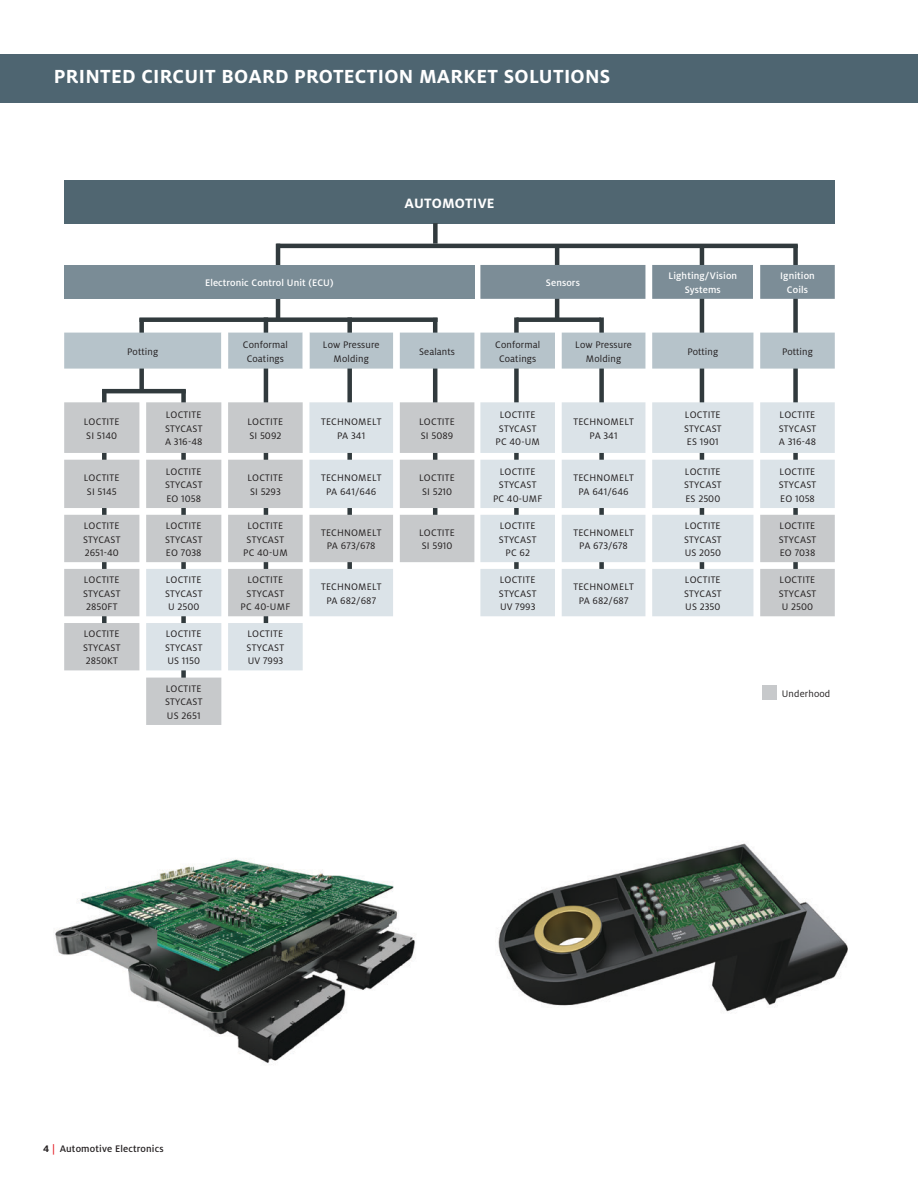
<style>
.page{position:relative;width:918px;height:1188px;background:#fff}
.page>*{position:absolute;margin:0;border:0;box-sizing:border-box;transform-origin:0 0}
.Grey_Subheader{font:700 21px "Henkel Milo";letter-spacing:.015em;color:#fff}
.Table_Header{font:700 15px "Henkel Milo";letter-spacing:.01em;color:#fff}
.TableBody{font:10.5px/13.5px "Henkel Milo";letter-spacing:.02em;color:#231f20}
.TableBody-2{font:500 10.5px/13.5px "Henkel Milo";letter-spacing:.01em;color:#fff;text-align:center}
.t1{font:500 10.5px "Henkel Milo";letter-spacing:.015em;color:#231f20}
.Left_Hand_Numbering{font:700 10.5px "Henkel Milo";color:#231f20}
.s1{font-weight:500;color:#e31e26}
</style>
<div class="page">
<div style="left:0;top:54px;width:918px;height:49px;background:#4e6571"></div>
<div style="left:793px;top:245px;width:5px;height:351px;background:#313a3d"></div>
<div style="left:64px;top:180px;width:771px;height:44px;background:#506671"></div>
<svg style="left:64px;top:243px;width:696px;height:159px"></svg>
<div style="left:64px;top:265px;width:410px;height:34px;background:#7a8c96"></div>
<div style="left:480px;top:265px;width:355px;height:34px;background:#7c8d97"></div>
<div style="left:753px;top:265px;width:7px;height:34px;background:#fff"></div>
<svg style="left:64px;top:333px;width:771px;height:36px;background:#bac6cd"></svg>
<svg style="left:64px;top:402px;width:713px;height:323px"></svg>
<svg style="left:146px;top:402px;width:689px;height:268px"></svg>
<svg style="left:480px;top:515px;width:273px;height:47px;background:#dde4e9"></svg>
<div style="left:433px;top:223px;width:5px;height:21px;background:#313a3d"></div>
<hr style="left:276px;top:244px;width:522px;height:4px;background:#313a3d">
<div style="left:139px;top:317px;width:299px;height:5px;background:#313a3d"></div>
<hr style="left:102px;top:389px;width:84px;height:4px;background:#313a3d">
<div style="left:516px;top:317px;width:85px;height:5px;background:#313a3d"></div>
<div style="left:763px;top:686px;width:14px;height:14px;background:#c7c9cb"></div>
<img style="left:498px;top:843px;width:350px;height:169px">
<img style="left:55px;top:859px;width:360px;height:205px">
<p class="Grey_Subheader" style="left:54px;top:64px;width:558px">PRINTED CIRCUIT BOARD PROTECTION MARKET SOLUTIONS</p>
<p class="Table_Header" style="left:404px;top:195px;width:92px">AUTOMOTIVE</p>
<p class="TableBody" style="left:127px;top:345px;width:32px">Potting</p>
<p class="TableBody-2" style="left:205px;top:276px;width:130px">Electronic Control Unit (ECU)</p>
<p class="TableBody-2" style="left:546px;top:276px;width:36px">Sensors</p>
<p class="TableBody-2" style="left:668px;top:269px;width:70px">Lighting/Vision<br>Systems</p>
<p class="TableBody-2" style="left:780px;top:269px;width:36px">Ignition</p>
<p class="TableBody-2" style="left:787px;top:283px;width:23px">Coils</p>
<p class="TableBody" style="left:243px;top:338px;width:46px">Conformal</p>
<p class="TableBody" style="left:247px;top:352px;width:39px">Coatings</p>
<p class="TableBody" style="left:323px;top:338px;width:58px;text-align:center">Low Pressure<br>Molding</p>
<p class="TableBody" style="left:419px;top:345px;width:37px">Sealants</p>
<p class="TableBody" style="left:495px;top:338px;width:46px">Conformal</p>
<p class="TableBody" style="left:499px;top:352px;width:39px">Coatings</p>
<p class="TableBody" style="left:575px;top:338px;width:58px;text-align:center">Low Pressure<br>Molding</p>
<p class="TableBody" style="left:687px;top:345px;width:32px">Potting</p>
<p class="TableBody" style="left:782px;top:345px;width:32px">Potting</p>
<p class="TableBody" style="left:84px;top:415px;width:37px">LOCTITE</p>
<p class="TableBody" style="left:86px;top:429px;width:32px">SI 5140</p>
<p class="TableBody" style="left:84px;top:471px;width:37px">LOCTITE</p>
<p class="TableBody" style="left:87px;top:485px;width:31px">SI 5145</p>
<p class="TableBody" style="left:166px;top:408px;width:37px">LOCTITE</p>
<p class="TableBody" style="left:165px;top:422px;width:39px">STYCAST<br>A 316-48</p>
<p class="TableBody" style="left:166px;top:465px;width:37px">LOCTITE</p>
<p class="TableBody" style="left:165px;top:478px;width:39px">STYCAST<br>EO 1058</p>
<p class="TableBody" style="left:248px;top:415px;width:37px">LOCTITE</p>
<p class="TableBody" style="left:249px;top:429px;width:33px">SI 5092</p>
<p class="TableBody" style="left:248px;top:471px;width:37px">LOCTITE</p>
<p class="TableBody" style="left:250px;top:485px;width:32px">SI 5293</p>
<p class="TableBody" style="left:321px;top:415px;width:62px">TECHNOMELT</p>
<p class="TableBody" style="left:337px;top:429px;width:29px">PA 341</p>
<p class="TableBody" style="left:321px;top:471px;width:62px">TECHNOMELT</p>
<p class="TableBody" style="left:326px;top:485px;width:52px">PA 641/646</p>
<p class="TableBody" style="left:419px;top:415px;width:37px">LOCTITE</p>
<p class="TableBody" style="left:421px;top:429px;width:34px">SI 5089</p>
<p class="TableBody" style="left:419px;top:471px;width:37px">LOCTITE</p>
<p class="TableBody" style="left:422px;top:485px;width:32px">SI 5210</p>
<p class="TableBody" style="left:500px;top:408px;width:37px">LOCTITE</p>
<p class="TableBody" style="left:499px;top:422px;width:39px">STYCAST</p>
<p class="TableBody" style="left:496px;top:435px;width:46px">PC 40-UM</p>
<p class="TableBody" style="left:500px;top:465px;width:37px">LOCTITE</p>
<p class="TableBody" style="left:499px;top:478px;width:39px">STYCAST</p>
<p class="TableBody" style="left:493px;top:492px;width:51px">PC 40-UMF</p>
<p class="TableBody" style="left:573px;top:415px;width:62px">TECHNOMELT</p>
<p class="TableBody" style="left:590px;top:429px;width:29px">PA 341</p>
<p class="TableBody" style="left:573px;top:471px;width:62px">TECHNOMELT</p>
<p class="TableBody" style="left:578px;top:485px;width:52px">PA 641/646</p>
<p class="TableBody" style="left:685px;top:408px;width:37px">LOCTITE</p>
<p class="TableBody" style="left:684px;top:422px;width:39px">STYCAST<br>ES 1901</p>
<p class="TableBody" style="left:685px;top:465px;width:37px">LOCTITE</p>
<p class="TableBody" style="left:684px;top:478px;width:39px">STYCAST<br>ES 2500</p>
<p class="TableBody" style="left:780px;top:408px;width:37px">LOCTITE</p>
<p class="TableBody" style="left:779px;top:422px;width:39px">STYCAST<br>A 316-48</p>
<p class="TableBody" style="left:780px;top:465px;width:37px">LOCTITE</p>
<p class="TableBody" style="left:779px;top:478px;width:39px">STYCAST<br>EO 1058</p>
<p class="TableBody" style="left:84px;top:519px;width:37px">LOCTITE</p>
<p class="TableBody" style="left:83px;top:533px;width:39px">STYCAST</p>
<p class="TableBody" style="left:85px;top:546px;width:36px">2651-40</p>
<p class="TableBody" style="left:166px;top:519px;width:37px">LOCTITE</p>
<p class="TableBody" style="left:165px;top:533px;width:39px">STYCAST</p>
<p class="TableBody" style="left:166px;top:546px;width:37px">EO 7038</p>
<p class="TableBody" style="left:248px;top:519px;width:37px">LOCTITE</p>
<p class="TableBody" style="left:247px;top:533px;width:39px">STYCAST</p>
<p class="TableBody" style="left:243px;top:546px;width:46px">PC 40-UM</p>
<p class="TableBody" style="left:321px;top:526px;width:62px">TECHNOMELT</p>
<p class="TableBody" style="left:327px;top:539px;width:50px">PA 673/678</p>
<p class="TableBody" style="left:419px;top:526px;width:37px">LOCTITE</p>
<p class="TableBody" style="left:422px;top:539px;width:32px">SI 5910</p>
<p class="TableBody" style="left:500px;top:519px;width:37px">LOCTITE</p>
<p class="TableBody" style="left:499px;top:533px;width:39px">STYCAST</p>
<p class="TableBody" style="left:506px;top:546px;width:26px">PC 62</p>
<p class="TableBody" style="left:573px;top:526px;width:62px">TECHNOMELT</p>
<p class="TableBody" style="left:579px;top:539px;width:50px">PA 673/678</p>
<p class="TableBody" style="left:685px;top:519px;width:37px">LOCTITE</p>
<p class="TableBody" style="left:684px;top:533px;width:39px">STYCAST<br>US 2050</p>
<p class="TableBody" style="left:780px;top:519px;width:37px">LOCTITE</p>
<p class="TableBody" style="left:779px;top:533px;width:39px">STYCAST</p>
<p class="TableBody" style="left:780px;top:546px;width:37px">EO 7038</p>
<p class="TableBody" style="left:84px;top:573px;width:37px">LOCTITE</p>
<p class="TableBody" style="left:83px;top:587px;width:39px">STYCAST</p>
<p class="TableBody" style="left:86px;top:600px;width:33px">2850FT</p>
<p class="TableBody" style="left:166px;top:573px;width:37px">LOCTITE</p>
<p class="TableBody" style="left:165px;top:587px;width:39px">STYCAST</p>
<p class="TableBody" style="left:168px;top:600px;width:33px">U 2500</p>
<p class="TableBody" style="left:248px;top:573px;width:37px">LOCTITE</p>
<p class="TableBody" style="left:247px;top:587px;width:39px">STYCAST</p>
<p class="TableBody" style="left:240px;top:600px;width:51px">PC 40-UMF</p>
<p class="TableBody" style="left:321px;top:580px;width:62px">TECHNOMELT</p>
<p class="TableBody" style="left:326px;top:594px;width:51px">PA 682/687</p>
<p class="TableBody" style="left:500px;top:573px;width:37px">LOCTITE</p>
<p class="TableBody" style="left:499px;top:587px;width:39px">STYCAST</p>
<p class="TableBody" style="left:500px;top:600px;width:37px">UV 7993</p>
<p class="TableBody" style="left:573px;top:580px;width:62px">TECHNOMELT</p>
<p class="TableBody" style="left:579px;top:594px;width:51px">PA 682/687</p>
<p class="TableBody" style="left:685px;top:573px;width:37px">LOCTITE</p>
<p class="TableBody" style="left:684px;top:587px;width:39px">STYCAST<br>US 2350</p>
<p class="TableBody" style="left:780px;top:573px;width:37px">LOCTITE</p>
<p class="TableBody" style="left:779px;top:587px;width:39px">STYCAST</p>
<p class="TableBody" style="left:782px;top:600px;width:33px">U 2500</p>
<p class="TableBody" style="left:84px;top:627px;width:37px">LOCTITE</p>
<p class="TableBody" style="left:83px;top:641px;width:39px">STYCAST</p>
<p class="TableBody" style="left:86px;top:654px;width:34px">2850KT</p>
<p class="TableBody" style="left:166px;top:627px;width:37px">LOCTITE</p>
<p class="TableBody" style="left:165px;top:641px;width:39px">STYCAST</p>
<p class="TableBody" style="left:167px;top:654px;width:34px">US 1150</p>
<p class="TableBody" style="left:248px;top:627px;width:37px">LOCTITE</p>
<p class="TableBody" style="left:247px;top:641px;width:39px">STYCAST</p>
<p class="TableBody" style="left:248px;top:654px;width:37px">UV 7993</p>
<p class="TableBody" style="left:166px;top:682px;width:37px">LOCTITE</p>
<p class="TableBody" style="left:165px;top:695px;width:39px">STYCAST</p>
<p class="TableBody" style="left:167px;top:709px;width:35px">US 2651</p>
<p class="TableBody" style="left:782px;top:687px;width:50px">Underhood</p>
<p class="Left_Hand_Numbering" style="left:43px;top:1143px;width:14px">4 <span class="s1">|</span></p>
<p class="t1" style="left:60px;top:1143px;width:105px">Automotive Electronics</p>
</div>
